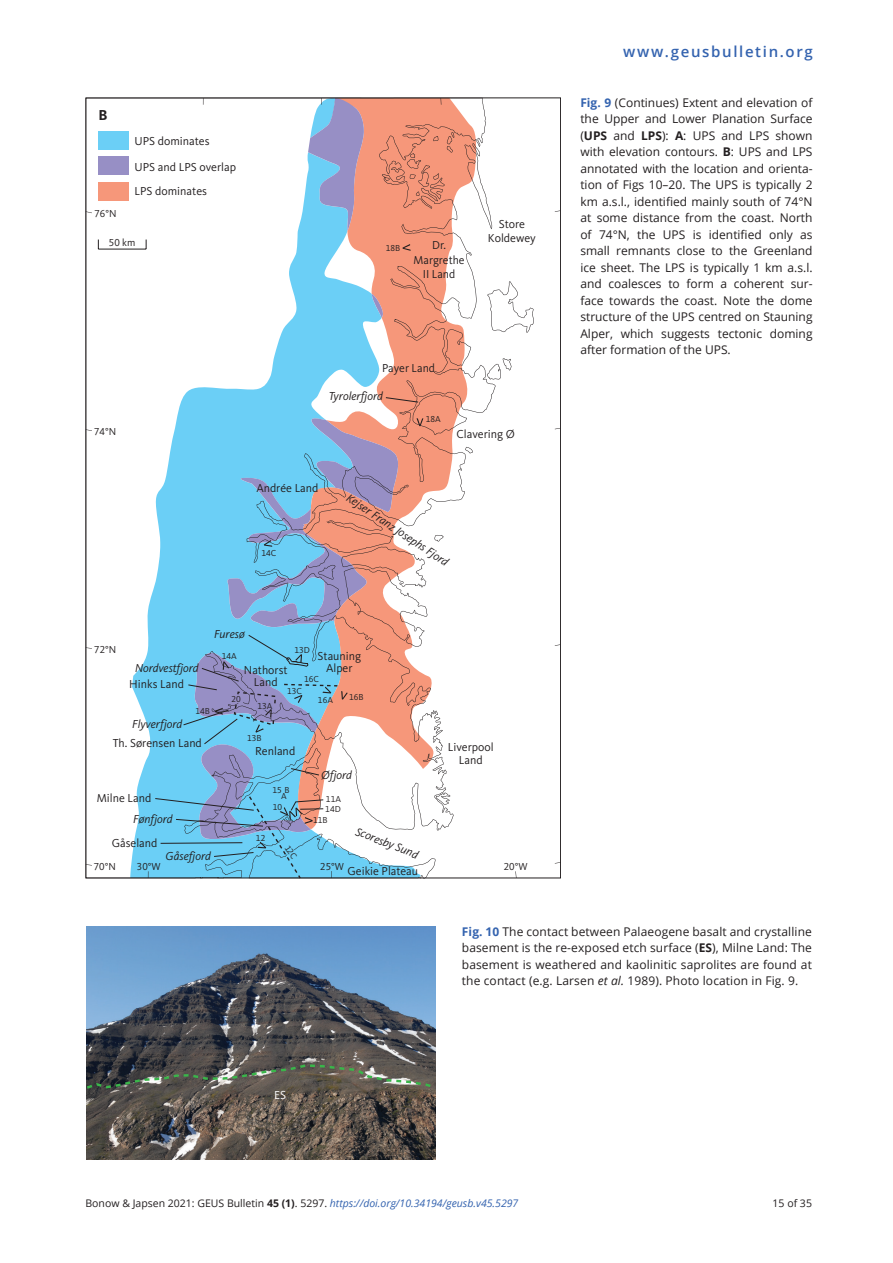
<style>
.page{position:relative;width:893px;height:1263px;background:#fff}
.page>*{position:absolute;margin:0;border:0;box-sizing:border-box;transform-origin:0 0}
.t1{font:600 15px "Open Sans";letter-spacing:.11em;color:#3463af}
.t2{font:700 15px "Kievit Pro";color:#231f20}
.FC{font:12px/16.5px "Open Sans";letter-spacing:.005em;color:#231f20;text-align:justify}
.t3{font:12px/13.5px "Kievit Pro";color:#231f20;text-align:center}
.t4{font:italic 12px "Kievit Pro";color:#231f20}
.t5{font:12px "Kievit Pro";color:#fff}
.t6{font:italic 10.5px "Open Sans";color:#3463af}
.t7{font:10.5px "Kievit Pro";color:#231f20}
.t8{font:10.5px "Open Sans";color:#231f20}
.t9{font:9px/11.4px "Kievit Pro";color:#231f20}
.s1{font-weight:700;color:#3463af}
.s2{font-weight:700}
.s3{font-style:italic}
.s4{font-style:normal;color:#231f20}
.s5{font-weight:700;font-style:normal;color:#231f20}
</style>
<div class="page">
<img style="left:87px;top:927px;width:348px;height:232px">
<svg style="left:87px;top:1063px;width:348px;height:28px;background:#5c5c54"></svg>
<svg style="left:88px;top:100px;width:446px;height:776px"></svg>
<svg style="left:308px;top:100px;width:56px;height:131px;background:#99a9cd"></svg>
<div style="left:98px;top:131px;width:31px;height:19px;background:#6bcff6"></div>
<div style="left:98px;top:157px;width:31px;height:18px;background:#978fc5"></div>
<div style="left:98px;top:182px;width:31px;height:18px;background:#f6977a"></div>
<hr style="left:98px;top:249px;width:48px;height:1px;background:#231f20">
<svg style="left:419px;top:418px;width:4px;height:8px"></svg>
<div style="left:446px;top:739px;width:53px;height:27px;background:#fff"></div>
<svg style="left:403px;top:244px;width:8px;height:7px"></svg>
<svg style="left:183px;top:397px;width:236px;height:378px;background:#a8b9c9"></svg>
<svg style="left:193px;top:635px;width:155px;height:98px;background:#81b0d3"></svg>
<svg style="left:155px;top:740px;width:169px;height:138px;background:#7ab8db"></svg>
<p class="t2" style="left:98px;top:106px;width:10px">B</p>
<p class="t7" style="left:94px;top:207px;width:24px">76°N</p>
<p class="t3" style="left:135px;top:135px;width:77px">UPS dominates</p>
<p class="t3" style="left:135px;top:160px;width:103px">UPS and LPS overlap</p>
<p class="t3" style="left:135px;top:184px;width:74px">LPS dominates</p>
<p class="t7" style="left:109px;top:236px;width:28px">50 km</p>
<p class="t9" style="left:386px;top:242px;width:16px">18B</p>
<p class="t3" style="left:414px;top:238px;width:53px;line-height:14.4px">Dr.<br>Margrethe<br>II Land</p>
<p class="t3" style="left:488px;top:217px;width:49px">Store<br>Koldewey</p>
<p class="t7" style="left:94px;top:426px;width:24px">74°N</p>
<p class="t3" style="left:382px;top:361px;width:54px">Payer Land</p>
<p class="t4" style="left:329px;top:389px;width:56px">Tyrolerfjord</p>
<p class="t9" style="left:426px;top:414px;width:17px">18A</p>
<p class="t3" style="left:456px;top:427px;width:60px">Clavering Ø</p>
<p class="t3" style="left:256px;top:481px;width:64px">Andrée Land</p>
<p class="t9" style="left:261px;top:547px;width:16px">14C</p>
<p class="t4" style="left:352px;top:490px;width:121px;rotate:34deg">Kejser Franz Josephs Fjord</p>
<p class="t4" style="left:214px;top:627px;width:32px">Furesø</p>
<p class="t7" style="left:94px;top:643px;width:24px">72°N</p>
<p class="t4" style="left:135px;top:660px;width:65px">Nordvestfjord</p>
<p class="t3" style="left:129px;top:677px;width:56px">Hinks Land</p>
<p class="t9" style="left:196px;top:705px;width:16px">14B</p>
<p class="t9" style="left:222px;top:650px;width:17px">14A</p>
<p class="t9" style="left:294px;top:644px;width:17px">13D</p>
<p class="t3" style="left:318px;top:650px;width:45px;line-height:11.6px">Stauning<br>Alper</p>
<p class="t3" style="left:244px;top:664px;width:45px;line-height:11.6px">Nathorst<br>Land</p>
<p class="t9" style="left:304px;top:673px;width:16px">16C</p>
<p class="t9" style="left:232px;top:694px;width:11px">20</p>
<p class="t9" style="left:258px;top:700px;width:17px">13A</p>
<p class="t9" style="left:287px;top:685px;width:16px">13C</p>
<p class="t9" style="left:318px;top:694px;width:17px">16A</p>
<p class="t9" style="left:349px;top:691px;width:16px">16B</p>
<p class="t4" style="left:132px;top:716px;width:52px">Flyverfjord</p>
<p class="t3" style="left:113px;top:736px;width:91px">Th. Sørensen Land</p>
<p class="t9" style="left:247px;top:732px;width:16px">13B</p>
<p class="t3" style="left:255px;top:744px;width:42px">Renland</p>
<p class="t3" style="left:448px;top:740px;width:47px">Liverpool<br>Land</p>
<p class="t4" style="left:321px;top:768px;width:32px">Øfjord</p>
<p class="t9" style="left:272px;top:784px;width:19px">15B</p>
<p class="t9" style="left:281px;top:790px;width:7px">A</p>
<p class="t3" style="left:97px;top:791px;width:56px">Milne Land</p>
<p class="t9" style="left:326px;top:793px;width:17px">11A</p>
<p class="t9" style="left:273px;top:801px;width:11px">10</p>
<p class="t9" style="left:313px;top:803px;width:29px;text-indent:12px">14D<br>11B</p>
<p class="t4" style="left:133px;top:812px;width:41px">Fønfjord</p>
<p class="t4" style="left:359px;top:824px;width:68px;rotate:21deg">Scoresby Sund</p>
<p class="t9" style="left:256px;top:832px;width:11px">12</p>
<p class="t3" style="left:112px;top:836px;width:47px">Gåseland</p>
<p class="t4" style="left:166px;top:849px;width:47px">Gåsefjord</p>
<p class="t7" style="left:94px;top:860px;width:24px">70°N</p>
<p class="t7" style="left:137px;top:860px;width:25px">30°W</p>
<p class="t7" style="left:320px;top:860px;width:25px">25°W</p>
<p class="t7" style="left:504px;top:860px;width:25px">20°W</p>
<p class="t3" style="left:348px;top:864px;width:72px">Geikie Plateau</p>
<p class="t1" style="left:623px;top:41px;width:191px">www.geusbulletin.org</p>
<p class="FC" style="left:580px;top:94px;width:234px"><span class="s1">Fig. 9</span> (Continues) Extent and elevation of the Upper and Lower Planation Surface (<span class="s2">UPS</span> and <span class="s2">LPS</span>): <span class="s2">A</span>: UPS and LPS shown with elevation contours. <span class="s2">B</span>: UPS and LPS annotated with the location and orienta&shy;tion of Figs 10–20. The UPS is typically 2 km a.s.l., identified mainly south of 74°N at some distance from the coast. North of 74°N, the UPS is identified only as small remnants close to the Greenland ice sheet. The LPS is typically 1 km a.s.l. and coalesces to form a coherent sur&shy;face towards the coast. Note the dome structure of the UPS centred on Stauning Alper, which suggests tectonic doming after formation of the UPS.</p>
<p class="t5" style="left:274px;top:1087px;width:14px">ES</p>
<p class="FC" style="left:462px;top:923px;width:352px"><span class="s1">Fig. 10</span> The contact between Palaeogene basalt and crystalline basement is the re-exposed etch surface (<span class="s2">ES</span>), Milne Land: The basement is weathered and kaolinitic saprolites are found at the contact (e.g. Larsen <span class="s3">et al.</span> 1989). Photo location in Fig. 9.</p>
<p class="t6" style="left:86px;top:1196px;width:434px"><span class="s4">Bonow &amp; Japsen 2021: GEUS Bulletin</span> <span class="s5">45 (1)</span><span class="s4">. 5297.</span> https://doi.org/10.34194/geusb.v45.5297</p>
<p class="t8" style="left:773px;top:1196px;width:41px">15 of 35</p>
</div>
